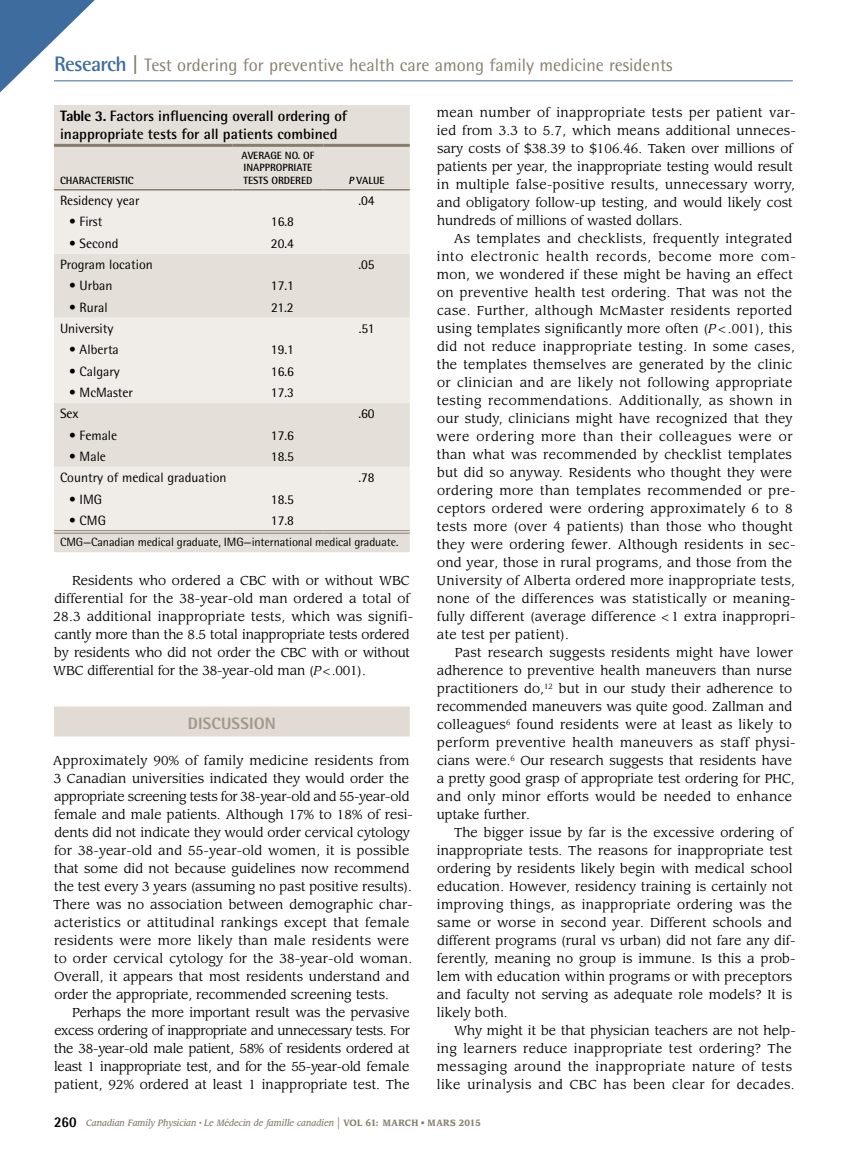
<style>
.page{position:relative;width:851px;height:1161px;background:#fff}
.page>*{position:absolute;margin:0;border:0;box-sizing:border-box;transform-origin:0 0}
.t1{font:18px "Rotis Semi Sans Std";color:#887e6e}
.t2{font:800 16.5px "Rotis Semi Sans Std";letter-spacing:.005em;color:#a2988a}
.t3{font:700 15px/18px "Rotis Semi Sans Std";color:#000}
.t4{font:13.5px "Rotis Semi Sans Std";color:#000}
.t5{font:12.75px/18px "Leawood Std";letter-spacing:.015em;color:#000}
.t6{font:12px "Rotis Semi Sans Std";letter-spacing:-.01em;color:#000}
.t7{font:700 10.5px/12.6px "Rotis Semi Sans Std";color:#000}
.t8{font:italic 500 9px "Leawood Std";color:#887e6e;scale:.9 1}
.s1{font-weight:700;font-size:21px;color:#3f6c9f}
.s2{font-weight:700;font-size:21px}
.s3{font-weight:800}
.s4{font-style:italic}
.s5{font-family:"Rotis Semi Sans Std";font-weight:800;font-style:normal;font-size:15px;color:#000}
.s6{font-weight:400;font-style:normal;font-size:15px}
.s7{font-weight:700;font-style:normal}
.s8{font-weight:400;font-style:normal}
</style>
<div class="page">
<hr style="left:54px;top:80px;width:738px;height:1px;background:#3f6c9f">
<svg style="left:0;top:0;width:122px;height:93px"></svg>
<div style="left:54px;top:706px;width:356px;height:30px;background:#e1dbd4"></div>
<div style="left:54px;top:105px;width:356px;height:447px;background:#e4dfd9"></div>
<svg style="left:54px;top:191px;width:356px;height:341px;fill:#f0ede9"></svg>
<hr style="left:54px;top:144px;width:178px;height:3px;background:#887e6e">
<hr style="left:232px;top:144px;width:91px;height:3px;background:#887e6e">
<hr style="left:323px;top:144px;width:87px;height:3px;background:#887e6e">
<hr style="left:54px;top:189px;width:178px;height:2px;background:#887e6e">
<hr style="left:232px;top:189px;width:91px;height:2px;background:#887e6e">
<hr style="left:323px;top:189px;width:87px;height:2px;background:#887e6e">
<hr style="left:54px;top:530px;width:178px;height:1px;background:#887e6e">
<hr style="left:54px;top:533px;width:178px;height:1px;background:#887e6e">
<hr style="left:232px;top:530px;width:91px;height:1px;background:#887e6e">
<hr style="left:232px;top:533px;width:91px;height:1px;background:#887e6e">
<hr style="left:323px;top:530px;width:87px;height:1px;background:#887e6e">
<hr style="left:323px;top:533px;width:87px;height:1px;background:#887e6e">
<h1 class="t1" style="left:54px;top:55px;width:620px"><span class="s1">Research</span> <span class="s2">|</span> Test ordering for preventive health care among family medicine residents</h1>
<p class="t3" style="left:60px;top:107px;width:289px"><span class="s3">Table 3.</span> Factors influencing overall ordering of inappropriate tests for all patients combined</p>
<p class="t7" style="left:60px;top:174px;width:58px">Characteristic</p>
<p class="t7" style="left:241px;top:149px;width:74px">Averag e n o. of inapp</p>
<p class="t7" style="left:270px;top:161px;width:44px">ropriate</p>
<p class="t7" style="left:243px;top:174px;width:16px">tests</p>
<p class="t7" style="left:271px;top:174px;width:41px">ordered</p>
<p class="t7" style="left:348px;top:174px;width:38px"><span class="s4">P</span>value</p>
<p class="t4" style="left:60px;top:193px;width:81px">Residency year</p>
<p class="t4" style="left:358px;top:193px;width:18px">.04</p>
<p class="t4" style="left:69px;top:214px;width:35px">• First</p>
<p class="t4" style="left:271px;top:214px;width:25px">16.8</p>
<p class="t4" style="left:69px;top:235px;width:51px">• Second</p>
<p class="t4" style="left:271px;top:235px;width:25px">20.4</p>
<p class="t4" style="left:60px;top:257px;width:94px">Program location</p>
<p class="t4" style="left:358px;top:257px;width:18px">.05</p>
<p class="t4" style="left:69px;top:278px;width:45px">• Urban</p>
<p class="t4" style="left:271px;top:278px;width:25px">17.1</p>
<p class="t4" style="left:69px;top:299px;width:40px">• Rural</p>
<p class="t4" style="left:271px;top:299px;width:24px">21.2</p>
<p class="t4" style="left:60px;top:320px;width:55px">University</p>
<p class="t4" style="left:358px;top:320px;width:17px">.51</p>
<p class="t4" style="left:69px;top:342px;width:51px">• Alberta</p>
<p class="t4" style="left:271px;top:342px;width:25px">19.1</p>
<p class="t4" style="left:69px;top:363px;width:52px">• Calgary</p>
<p class="t4" style="left:271px;top:363px;width:25px">16.6</p>
<p class="t4" style="left:69px;top:384px;width:66px">• McMaster</p>
<p class="t4" style="left:271px;top:384px;width:25px">17.3</p>
<p class="t4" style="left:60px;top:406px;width:20px">Sex</p>
<p class="t4" style="left:358px;top:406px;width:18px">.60</p>
<p class="t4" style="left:69px;top:427px;width:50px">• Female</p>
<p class="t4" style="left:271px;top:427px;width:25px">17.6</p>
<p class="t4" style="left:69px;top:448px;width:38px">• Male</p>
<p class="t4" style="left:271px;top:448px;width:25px">18.5</p>
<p class="t4" style="left:60px;top:470px;width:168px">Country of medical graduation</p>
<p class="t4" style="left:358px;top:470px;width:18px">.78</p>
<p class="t4" style="left:69px;top:491px;width:35px">• IMG</p>
<p class="t4" style="left:271px;top:491px;width:25px">18.5</p>
<p class="t4" style="left:69px;top:512px;width:38px">• CMG</p>
<p class="t4" style="left:271px;top:512px;width:25px">17.8</p>
<p class="t6" style="left:60px;top:535px;width:340px">CMG—Canadian medical graduate, IMG—international medical graduate.</p>
<p class="t5" style="left:53px;top:572px;width:361px;text-indent:19px">Residents who ordered a CBC with or without WBC differential for the 38-year-old man ordered a total of 28.3 additional inappropriate tests, which was signifi&shy;cantly more than the 8.5 total inappropriate tests ordered by residents who did not order the CBC with or without WBC differential for the 38-year-old man (<span class="s4">P</span>&lt;.001).</p>
<p class="t2" style="left:188px;top:713px;width:89px">DISCUSSION</p>
<p class="t5" style="left:53px;top:752px;width:361px">Approximately 90% of family medicine residents from 3 Canadian universities indicated they would order the appropriate screening tests for 38-year-old and 55-year-old female and male patients. Although 17% to 18% of resi&shy;dents did not indicate they would order cervical cytology for 38-year-old and 55-year-old women, it is possible that some did not because guidelines now recommend the test every 3 years (assuming no past positive results).<br>There was no association between demographic char&shy;acteristics or attitudinal rankings except that female residents were more likely than male residents were to order cervical cytology for the 38-year-old woman.<br>Overall, it appears that most residents understand and order the appropriate, recommended screening tests.</p>
<p class="t5" style="left:54px;top:1004px;width:357px;text-align:justify;text-indent:18px">Perhaps the more important result was the pervasive excess ordering of inappropriate and unnecessary tests. For the 38-year-old male patient, 58% of residents ordered at least 1 inappropriate test, and for the 55-year-old female patient, 92% ordered at least 1 inappropriate test. The</p>
<p class="t5" style="left:437px;top:104px;width:360px">mean number of inappropriate tests per patient var&shy;ied from 3.3 to 5.7, which means additional unneces&shy;sary costs of $38.39 to $106.46. Taken over millions of patients per year, the inappropriate testing would result in multiple false-positive results, unnecessary worry, and obligatory follow-up testing, and would likely cost hundreds of millions of wasted dollars.</p>
<p class="t5" style="left:436px;top:230px;width:361px;text-indent:17px">As templates and checklists, frequently integrated into electronic health records, become more com&shy;mon, we wondered if these might be having an effect on preventive health test ordering. That was not the case. Further, although McMaster residents reported using templates significantly more often (<span class="s4">P</span> &lt; .001), this did not reduce inappropriate testing. In some cases, the templates themselves are generated by the clinic or clinician and are likely not following appropriate testing recommendations. Additionally, as shown in our study, clinicians might have recognized that they were ordering more than their colleagues were or than what was recommended by checklist templates but did so anyway. Residents who thought they were ordering more than templates recommended or pre&shy;ceptors ordered were ordering approximately 6 to 8 tests more (over 4 patients) than those who thought they were ordering fewer. Although residents in sec&shy;ond year, those in rural programs, and those from the University of Alberta ordered more inappropriate tests, none of the differences was statistically or meaning&shy;fully different (average difference &lt; 1 extra inappropri&shy;ate test per patient).</p>
<p class="t5" style="left:437px;top:644px;width:360px;text-indent:18px">Past research suggests residents might have lower adherence to preventive health maneuvers than nurse practitioners do,<sup>12</sup> but in our study their adherence to recommended maneuvers was quite good. Zallman and colleagues<sup>6</sup> found residents were at least as likely to perform preventive health maneuvers as staff physi&shy;cians were.<sup>6</sup> Our research suggests that residents have a pretty good grasp of appropriate test ordering for PHC, and only minor efforts would be needed to enhance uptake further.</p>
<p class="t5" style="left:437px;top:824px;width:360px;text-indent:17px">The bigger issue by far is the excessive ordering of inappropriate tests. The reasons for inappropriate test ordering by residents likely begin with medical school education. However, residency training is certainly not improving things, as inappropriate ordering was the same or worse in second year. Different schools and different programs (rural vs urban) did not fare any dif&shy;ferently, meaning no group is immune. Is this a prob&shy;lem with education within programs or with preceptors and faculty not serving as adequate role models? It is likely both.</p>
<p class="t5" style="left:437px;top:1022px;width:360px;text-indent:17px">Why might it be that physician teachers are not help&shy;ing learners reduce inappropriate test ordering? The messaging around the inappropriate nature of tests like urinalysis and CBC has been clear for decades.</p>
<p class="t8" style="left:54px;top:1118px;width:475px"><span class="s5">260</span> Canadian Family Physician <sup>•</sup> Le Médecin de famille canadien <span class="s6">|</span> <span class="s7">VOL 61: MARCH</span> <span class="s8">•</span> <span class="s7">MARS 2015</span></p>
</div>
